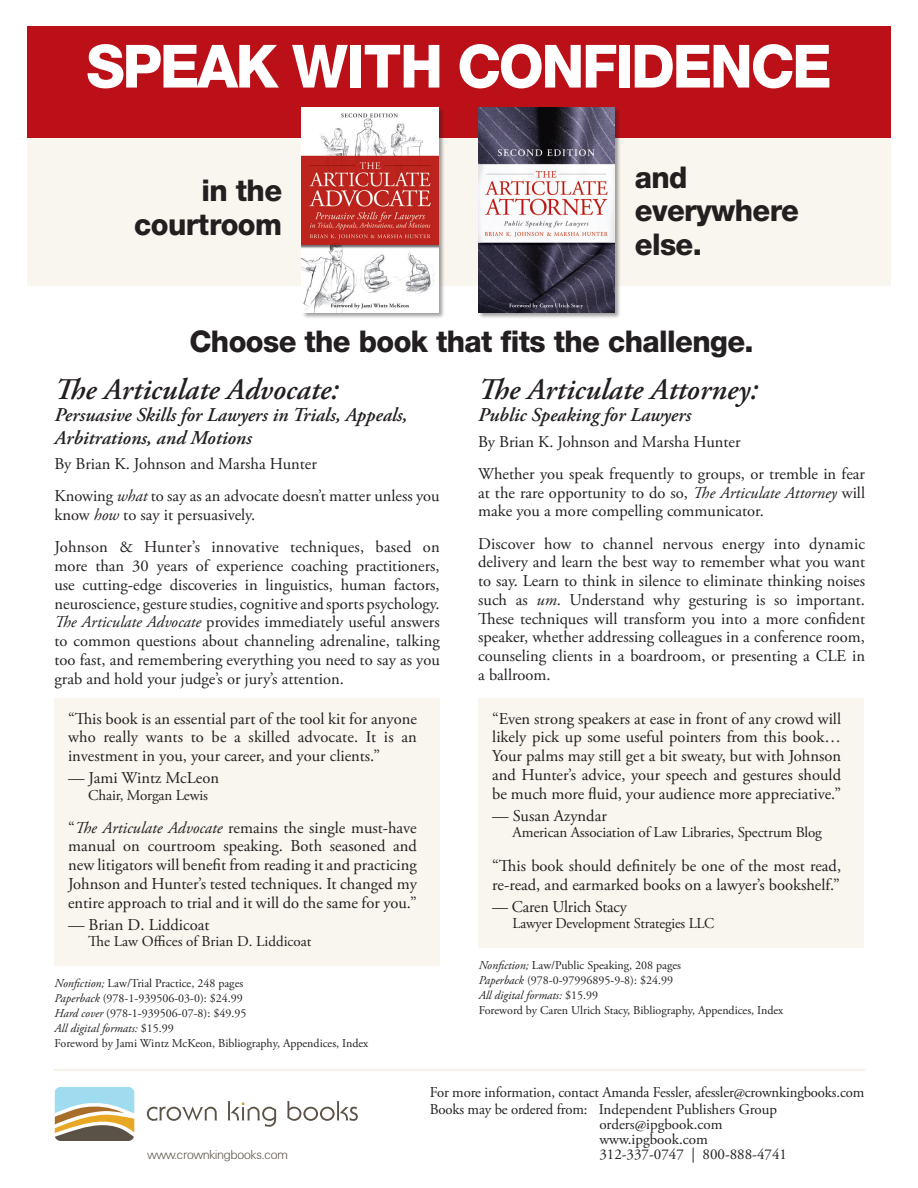
<style>
.page{position:relative;width:918px;height:1188px;background:#fff}
.page>*{position:absolute;margin:0;border:0;box-sizing:border-box;transform-origin:0 0}
.HEADLINE{font:800 59.7px "Helvetica Neue";letter-spacing:-.04em;color:#fff}
.subhead{font:800 30px/33.5px "Helvetica Neue";letter-spacing:-.02em;color:#231f20}
.t1{font:italic 600 30px "Adobe Garamond Pro";color:#231f20}
.subtitle{font:italic 600 19.5px/22.5px "Adobe Garamond Pro";color:#231f20}
.body{font:16.5px/18.8px "Adobe Garamond Pro";color:#231f20;text-align:justify}
.qutooes{font:16.5px/18.8px "Adobe Garamond Pro";color:#231f20;text-align:justify}
.qutooes-2{font:15px "Adobe Garamond Pro";letter-spacing:-.01em;color:#231f20}
.info_type{font:15px "Adobe Garamond Pro";color:#231f20}
.body_no_uner{font:15px "Adobe Garamond Pro";letter-spacing:-.01em;color:#231f20}
.crown_king_web{font:300 13.5px "Universal";color:#5a5246}
.info_type-2{font:12px "Adobe Garamond Pro";color:#231f20}
.info_type-3{font:italic 12px "Adobe Garamond Pro";color:#231f20}
.s1{font-style:italic}
.s2{font-style:normal}
</style>
<div class="page">
<div style="left:54px;top:698px;width:386px;height:268px;background:#f9f6f0"></div>
<div style="left:478px;top:698px;width:386px;height:249px;background:#f9f6f0"></div>
<div style="left:27px;top:138px;width:864px;height:148px;background:#f9f6f0"></div>
<div style="left:27px;top:26px;width:864px;height:112px;background:#bb1018"></div>
<svg style="left:147px;top:1106px;width:70px;height:15px"></svg>
<svg style="left:287px;top:1101px;width:71px;height:20px"></svg>
<svg style="left:228px;top:1101px;width:48px;height:26px"></svg>
<svg style="left:55px;top:1087px;width:79px;height:54px"></svg>
<hr style="left:54px;top:1069px;width:811px;height:2px;background:#f5ece1">
<div style="left:302px;top:107px;width:143px;height:212px;background:#231f20;opacity:.42"></div>
<img style="left:302px;top:108px;width:136px;height:204px">
<div style="left:478px;top:107px;width:143px;height:212px;background:#231f20;opacity:.42"></div>
<img style="left:478px;top:108px;width:137px;height:204px">
<p class="HEADLINE" style="left:86px;top:31px;width:747px">SPEAK WITH CONFIDENCE</p>
<p class="subhead" style="left:134px;top:174px;width:149px;text-align:right">in the courtroom</p>
<p class="subhead" style="left:635px;top:160px;width:165px">and everywhere else.</p>
<p class="subhead" style="left:189px;top:325px;width:566px">Choose the book that fits the challenge.</p>
<p class="t1" style="left:55px;top:372px;width:286px">The Articulate Advocate:</p>
<p class="subtitle" style="left:55px;top:405px;width:355px">Persuasive Skills for Lawyers in Trials, Appeals,<br>Arbitrations, and Motions</p>
<p class="body" style="left:55px;top:455px;width:264px">By Brian K. Johnson and Marsha Hunter</p>
<p class="body" style="left:55px;top:487px;width:387px">Knowing <span class="s1">what</span> to say as an advocate doesn’t matter unless you know <span class="s1">how</span> to say it persuasively.</p>
<p class="body" style="left:55px;top:538px;width:387px">Johnson &amp; Hunter’s innovative techniques, based on more than 30 years of experience coaching practitioners, use cutting-edge discoveries in linguistics, human factors, neuroscience, gesture studies, cognitive and sports psychology.<br><span class="s1">The Articulate Advocate</span> provides immediately useful answers to common questions about channeling adrenaline, talking too fast, and remembering everything you need to say as you grab and hold your judge’s or jury’s attention.</p>
<p class="qutooes" style="left:68px;top:710px;width:350px">“This book is an essential part of the tool kit for anyone who really wants to be a skilled advocate. It is an investment in you, your career, and your clients.”</p>
<p class="qutooes" style="left:68px;top:769px;width:153px">— Jami Wintz McLeon</p>
<p class="qutooes-2" style="left:88px;top:786px;width:121px">Chair, Morgan Lewis</p>
<p class="qutooes" style="left:68px;top:819px;width:350px">“<span class="s1">The Articulate Advocate</span> remains the single must-have manual on courtroom speaking. Both seasoned and new litigators will benefit from reading it and practicing Johnson and Hunter’s tested techniques. It changed my entire approach to trial and it will do the same for you.”</p>
<p class="qutooes" style="left:68px;top:916px;width:143px">— Brian D. Liddicoat</p>
<p class="qutooes-2" style="left:88px;top:932px;width:225px">The Law Offices of Brian D. Liddicoat</p>
<p class="info_type-2" style="left:55px;top:976px;width:190px"><span class="s1">Nonfiction;</span> Law/Trial Practice, 248 pages</p>
<p class="info_type-2" style="left:55px;top:991px;width:190px"><span class="s1">Paperback</span> (978-1-939506-03-0): $24.99</p>
<p class="info_type-2" style="left:55px;top:1006px;width:193px"><span class="s1">Hard cover</span> (978-1-939506-07-8): $49.95</p>
<p class="info_type-3" style="left:55px;top:1021px;width:121px">All digital formats: <span class="s2">$15.99</span></p>
<p class="info_type-2" style="left:55px;top:1036px;width:315px">Foreword by Jami Wintz McKeon, Bibliography, Appendices, Index</p>
<p class="t1" style="left:478px;top:372px;width:281px">The Articulate Attorney:</p>
<p class="subtitle" style="left:478px;top:405px;width:214px">Public Speaking for Lawyers</p>
<p class="body" style="left:478px;top:433px;width:264px">By Brian K. Johnson and Marsha Hunter</p>
<p class="body" style="left:478px;top:465px;width:388px">Whether you speak frequently to groups, or tremble in fear at the rare opportunity to do so, <span class="s1">The Articulate Attorney</span> will make you a more compelling communicator.</p>
<p class="body" style="left:478px;top:535px;width:388px">Discover how to channel nervous energy into dynamic delivery and learn the best way to remember what you want to say. Learn to think in silence to eliminate thinking noises such as <span class="s1">um</span>. Understand why gesturing is so important.<br>These techniques will transform you into a more confident speaker, whether addressing colleagues in a conference room, counseling clients in a boardroom, or presenting a CLE in a ballroom.</p>
<p class="qutooes" style="left:492px;top:710px;width:350px">“Even strong speakers at ease in front of any crowd will likely pick up some useful pointers from this book… Your palms may still get a bit sweaty, but with Johnson and Hunter’s advice, your speech and gestures should be much more fluid, your audience more appreciative.”</p>
<p class="qutooes" style="left:492px;top:807px;width:116px">— Susan Azyndar</p>
<p class="qutooes-2" style="left:513px;top:824px;width:311px">American Association of Law Libraries, Spectrum Blog</p>
<p class="qutooes" style="left:492px;top:857px;width:350px">“This book should definitely be one of the most read, re-read, and earmarked books on a lawyer’s bookshelf.”</p>
<p class="qutooes" style="left:492px;top:898px;width:136px">— Caren Ulrich Stacy</p>
<p class="qutooes-2" style="left:513px;top:915px;width:203px">Lawyer Development Strategies LLC</p>
<p class="info_type-2" style="left:479px;top:958px;width:204px"><span class="s1">Nonfiction;</span> Law/Public Speaking, 208 pages</p>
<p class="info_type-2" style="left:479px;top:973px;width:196px"><span class="s1">Paperback</span> (978-0-97996895-9-8): $24.99</p>
<p class="info_type-3" style="left:479px;top:988px;width:121px">All digital formats: <span class="s2">$15.99</span></p>
<p class="info_type-2" style="left:479px;top:1003px;width:306px">Foreword by Caren Ulrich Stacy, Bibliography, Appendices, Index</p>
<p class="crown_king_web" style="left:147px;top:1148px;width:142px">www.crownkingbooks.com</p>
<p class="body_no_uner" style="left:430px;top:1083px;width:436px">For more information, contact Amanda Fessler, afessler@crownkingbooks.com</p>
<p class="info_type" style="left:430px;top:1101px;width:349px">Books may be ordered from: Independent Publishers Group</p>
<p class="info_type" style="left:599px;top:1116px;width:125px">orders@ipgbook.com</p>
<p class="info_type" style="left:599px;top:1131px;width:110px">www.ipgbook.com</p>
<p class="info_type" style="left:599px;top:1146px;width:189px">312-337-0747 | 800-888-4741</p>
</div>
